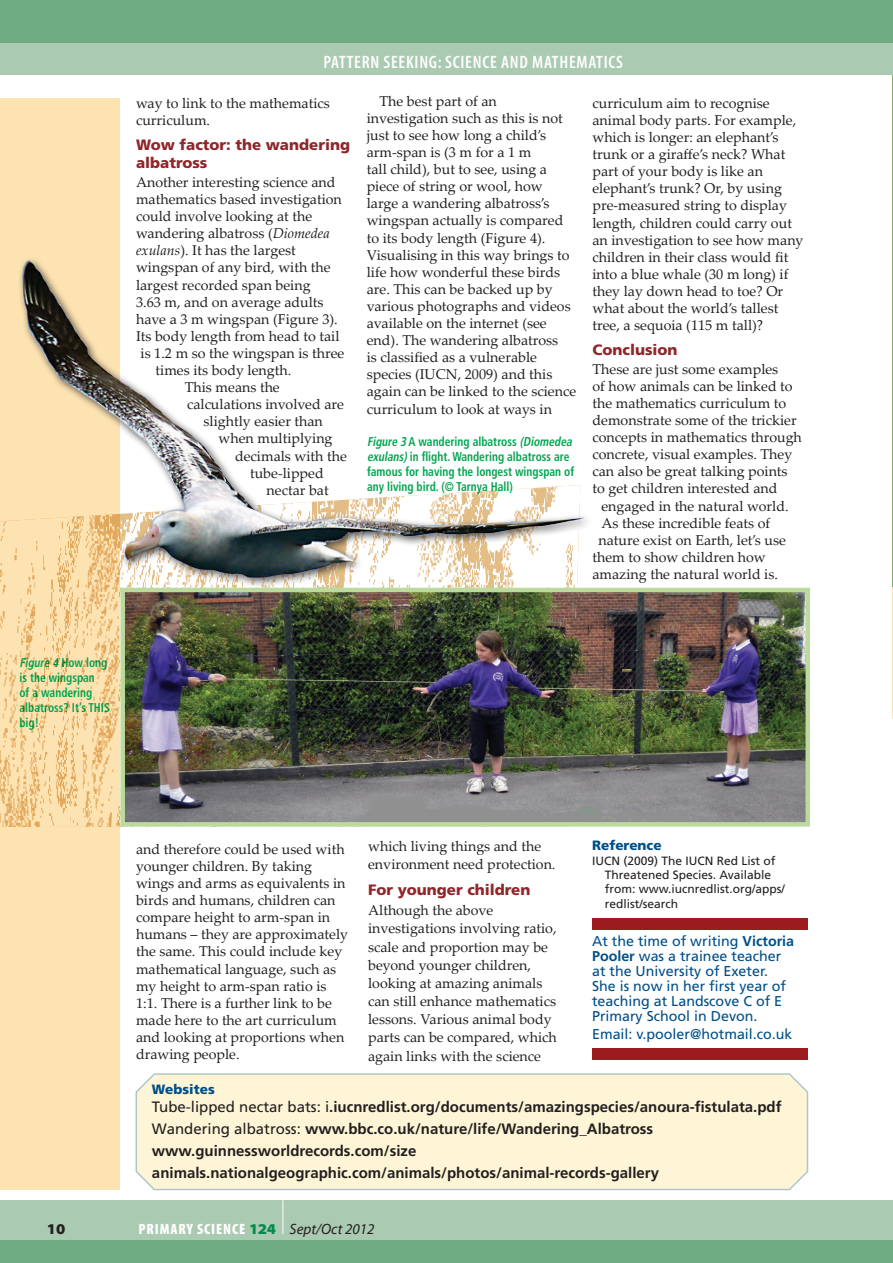
<style>
.page{position:relative;width:893px;height:1263px;background:#fff}
.page>*{position:absolute;margin:0;border:0;box-sizing:border-box;transform-origin:0 0}
.t1{font:18px "Myriad MM 565 300";letter-spacing:-.08em;color:#fff}
.t2{font:700 15px/22.4px "Frutiger";color:#231f20}
.t3{font:900 15px/18px "Frutiger";color:#902629}
.t4{font:15px "Myriad MM 830 300";letter-spacing:.03em;color:#fff}
.t5{font:15px "Myriad MM It 400 600";color:#231f20}
.t6{font:15px "Myriad MM 830 700";color:#231f20}
.t7{font:14.25px/17.1px "Palatino Linotype";color:#231f20}
.t8{font:14.25px/15px "Frutiger";color:#004f88}
.t9{font:900 13.5px "Frutiger";color:#004f88}
.t10{font:700 condensed 12.75px/15px "Frutiger";color:#00a54f;scale:.9 1}
.t11{font:12px/14.4px "Frutiger";color:#231f20}
.s1{font-style:italic}
.s2{font-weight:700}
.s3{font-weight:400}
.s4{font-family:"Myriad MM 830 700";color:#008c4c}
</style>
<div class="page">
<div style="left:0;top:1200px;width:136px;height:40px;background:#aacab1"></div>
<div style="left:0;top:1240px;width:893px;height:23px;background:#6eac84"></div>
<div style="left:0;top:0;width:893px;height:43px;background:#6eac84"></div>
<div style="left:0;top:43px;width:893px;height:32px;background:#aacab1"></div>
<div style="left:135px;top:1200px;width:758px;height:40px;background:#aacab1"></div>
<hr style="left:282px;top:1200px;width:1px;height:34px;background:#fff">
<hr style="left:892px;top:581px;width:1px;height:138px;background:#fee3b2">
<div style="left:135px;top:1073px;width:674px;height:118px;background:#fef5d6"></div>
<div style="left:0;top:98px;width:120px;height:1092px;background:#fee3b2"></div>
<svg style="left:0;top:520px;width:120px;height:307px"></svg>
<img style="left:125px;top:593px;width:680px;height:229px">
<div style="left:120px;top:588px;width:690px;height:239px;border:4px solid #bcda9e"></div>
<div style="left:17px;top:255px;width:577px;height:333px;background:#231f20;opacity:.75"></div>
<img style="left:22px;top:260px;width:563px;height:317px">
<div style="left:592px;top:918px;width:215px;height:11px;background:#9c1b1e"></div>
<div style="left:592px;top:1048px;width:215px;height:12px;background:#9c1b1e"></div>
<p class="t1" style="left:323px;top:53px;width:303px">PATTERN SEEKING: SCIENCE ANDMATHEMATICS</p>
<p class="t7" style="left:136px;top:94px;width:195px">way to link to the mathematics curriculum.</p>
<p class="t3" style="left:136px;top:135px;width:215px">Wow factor: the wandering albatross</p>
<p class="t7" style="left:136px;top:173px;width:201px">Another interesting science and</p>
<p class="t7" style="left:136px;top:190px;width:207px">mathematics based investigation</p>
<p class="t7" style="left:136px;top:207px;width:178px">could involve looking at the</p>
<p class="t7" style="left:136px;top:224px;width:195px">wandering albatross (<span class="s1">Diomedea</span></p>
<p class="t7" style="left:136px;top:241px;width:161px"><span class="s1">exulans</span>). It has the largest</p>
<p class="t7" style="left:136px;top:258px;width:196px">wingspan of any bird, with the</p>
<p class="t7" style="left:136px;top:276px;width:176px">largest recorded span being</p>
<p class="t7" style="left:136px;top:293px;width:189px">3.63 m, and on average adults</p>
<p class="t7" style="left:136px;top:310px;width:203px">have a 3 m wingspan (Figure 3).</p>
<p class="t7" style="left:136px;top:327px;width:205px">Its body length from head to tail</p>
<p class="t7" style="left:141px;top:344px;width:205px">is 1.2 m so the wingspan is three</p>
<p class="t7" style="left:156px;top:361px;width:137px">times its body length.</p>
<p class="t7" style="left:185px;top:378px;width:96px">This means the</p>
<p class="t7" style="left:187px;top:395px;width:158px">calculations involved are</p>
<p class="t7" style="left:204px;top:412px;width:121px">slightly easier than</p>
<p class="t7" style="left:219px;top:429px;width:115px">when multiplying</p>
<p class="t7" style="left:235px;top:447px;width:113px">decimals with the</p>
<p class="t7" style="left:250px;top:464px;width:75px">tube-lipped</p>
<p class="t7" style="left:267px;top:481px;width:64px">nectar bat</p>
<p class="t7" style="left:367px;top:92px;width:211px;text-indent:13px">The best part of an investigation such as this is not just to see how long a child’s arm-span is (3 m for a 1 m<br>tall child), but to see, using a piece of string or wool, how large a wandering albatross’s wingspan actually is compared to its body length (Figure 4).<br>Visualising in this way brings to life how wonderful these birds are. This can be backed up by various photographs and videos available on the internet (see end). The wandering albatross<br>is classified as a vulnerable species (IUCN, 2009) and this again can be linked to the science curriculum to look at ways in</p>
<p class="t7" style="left:592px;top:94px;width:213px">curriculum aim to recognise animal body parts. For example, which is longer: an elephant’s trunk or a giraffe’s neck? What part of your body is like an elephant’s trunk? Or, by using pre-measured string to display length, children could carry out an investigation to see how many children in their class would fit into a blue whale (30 m long) if they lay down head to toe? Or what about the world’s tallest tree, a sequoia (115 m tall)?</p>
<p class="t3" style="left:592px;top:340px;width:87px">Conclusion</p>
<p class="t7" style="left:592px;top:360px;width:211px">These are just some examples<br>of how animals can be linked to the mathematics curriculum to demonstrate some of the trickier concepts in mathematics through concrete, visual examples. They can also be great talking points to get children interested and</p>
<p class="t7" style="left:601px;top:497px;width:189px">engaged in the natural world.</p>
<p class="t7" style="left:601px;top:514px;width:170px">As these incredible feats of</p>
<p class="t7" style="left:598px;top:531px;width:189px">nature exist on Earth, let’s use</p>
<p class="t7" style="left:592px;top:548px;width:175px">them to show children how</p>
<p class="t7" style="left:592px;top:565px;width:187px">amazing the natural world is.</p>
<p class="t10" style="left:367px;top:434px;width:232px"><span class="s1">Figure3</span>A wandering albatross <span class="s1">(Diomedea exulans)</span>in flight. Wandering albatross are famous for having the longest wingspan of any living bird. (© Tarnya Hall)</p>
<p class="t10" style="left:19px;top:655px;width:102px"><span class="s1">Figure4</span>How long is the wingspan<br>of a wandering albatross? It’s THIS big!</p>
<p class="t7" style="left:136px;top:840px;width:213px">and therefore could be used with younger children. By taking wings and arms as equivalents in birds and humans, children can compare height to arm-span in humans – they are approximately the same. This could include key mathematical language, such as my height to arm-span ratio is<br>1:1. There is a further link to be made here to the art curriculum and looking at proportions when drawing people.</p>
<p class="t7" style="left:368px;top:837px;width:189px;line-height:18.1px">which living things and the environment need protection.</p>
<p class="t3" style="left:368px;top:881px;width:164px">For younger children</p>
<p class="t7" style="left:368px;top:901px;width:190px;line-height:18.1px">Although the above investigations involving ratio, scale and proportion may be beyond younger children, looking at amazing animals can still enhance mathematics lessons. Various animal body parts can be compared, which again links with the science</p>
<p class="t9" style="left:592px;top:837px;width:71px">Reference</p>
<p class="t11" style="left:605px;top:853px;width:182px;text-indent:-13px">IUCN (2009) The IUCN Red List of<br>Threatened Species. Available from: www.iucnredlist.org/apps/ redlist/search</p>
<p class="t8" style="left:592px;top:933px;width:204px">At the time of writing <span class="s2">Victoria<br>Pooler</span> was a trainee teacher at the University of Exeter.<br>She is now in her first year of teaching at Landscove C of E<br>Primary School in Devon.</p>
<p class="t8" style="left:592px;top:1026px;width:202px">Email: v.pooler@hotmail.co.uk</p>
<p class="t9" style="left:152px;top:1081px;width:64px">Websites</p>
<p class="t2" style="left:152px;top:1095px;width:631px"><span class="s3">Tube-lipped nectar bats: i</span>.iucnredlist.org/documents/amazingspecies/anoura-fistulata.pdf <span class="s3">Wandering albatross:</span> www.bbc.co.uk/nature/life/Wandering_Albatross www.guinnessworldrecords.com/size animals.nationalgeographic.com/animals/photos/animal-records-gallery</p>
<p class="t6" style="left:47px;top:1222px;width:18px">10</p>
<p class="t4" style="left:138px;top:1222px;width:138px">PRIMARY SCIENCE <span class="s4">124</span></p>
<p class="t5" style="left:290px;top:1222px;width:86px">Sept/Oct 2012</p>
</div>
